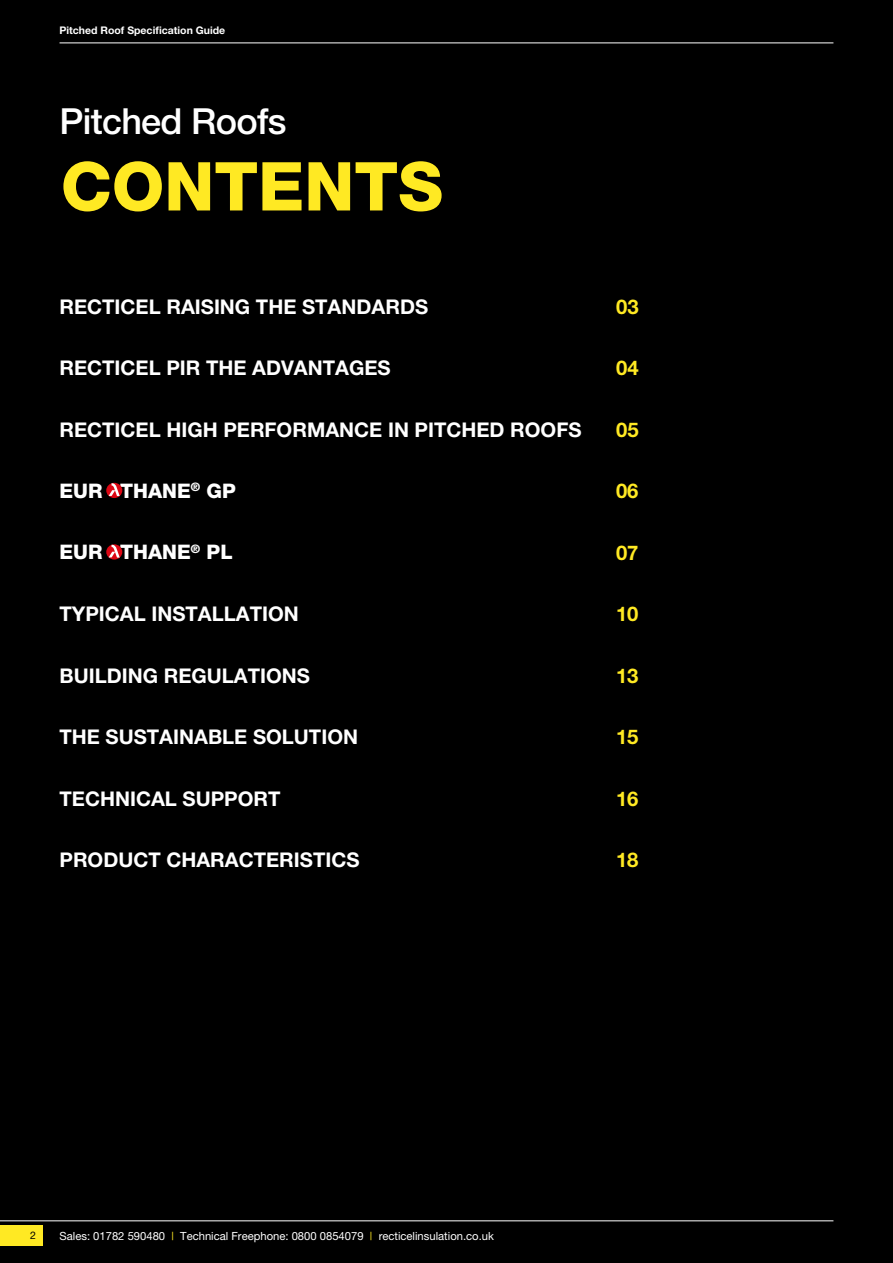
<style>
.page{position:relative;width:893px;height:1263px;background:#000}
.page>*{position:absolute;margin:0;border:0;box-sizing:border-box;transform-origin:0 0}
.t1{font:800 67.5px "Helvetica Neue";color:#ffe923}
.t2{font:500 36px "Helvetica Neue";letter-spacing:-.02em;color:#fff}
.t3{font:700 20.25px "Helvetica Neue";color:#fff}
.t4{font:700 20.25px "Helvetica Neue";color:#ffe923}
.t5{font:800 20.1px "Helvetica Neue";color:#fff}
.t6{font:11.25px "Helvetica Neue";color:#fff}
.t7{font:700 10.5px "Helvetica Neue";color:#fff}
.t8{font:10.5px "Helvetica Neue";color:#000}
.s1{color:#ffe923}
</style>
<div class="page">
<div style="left:0;top:1225px;width:43px;height:21px;background:#ffe923"></div>
<hr style="left:0;top:1220px;width:833px;height:1px;background:#fff">
<hr style="left:60px;top:43px;width:773px;height:1px;background:#fff">
<svg style="left:106px;top:483px;width:16px;height:15px"></svg>
<svg style="left:109px;top:483px;width:11px;height:13px"></svg>
<svg style="left:106px;top:544px;width:16px;height:16px"></svg>
<svg style="left:109px;top:545px;width:11px;height:13px"></svg>
<p class="t7" style="left:60px;top:23px;width:167px">Pitched Roof Specification Guide</p>
<h2 class="t2" style="left:60px;top:100px;width:228px">Pitched Roofs</h2>
<h1 class="t1" style="left:61px;top:146px;width:384px">CONTENTS</h1>
<p class="t3" style="left:60px;top:294px;width:370px">RECTICEL RAISING THE STANDARDS</p>
<p class="t4" style="left:616px;top:294px;width:24px">03</p>
<p class="t3" style="left:60px;top:355px;width:333px">RECTICEL PIR THE ADVANTAGES</p>
<p class="t4" style="left:616px;top:355px;width:24px">04</p>
<p class="t3" style="left:60px;top:417px;width:523px">RECTICEL HIGH PERFORMANCE IN PITCHED ROOFS</p>
<p class="t4" style="left:616px;top:417px;width:24px">05</p>
<p class="t5" style="left:60px;top:479px;width:178px">EUR THANE<sup>®</sup> GP</p>
<p class="t4" style="left:616px;top:478px;width:24px">06</p>
<p class="t5" style="left:60px;top:540px;width:175px">EUR THANE<sup>®</sup> PL</p>
<p class="t4" style="left:616px;top:540px;width:24px">07</p>
<p class="t3" style="left:60px;top:601px;width:241px">TYPICAL INSTALLATION</p>
<p class="t4" style="left:616px;top:601px;width:24px">10</p>
<p class="t3" style="left:60px;top:663px;width:252px">BUILDING REGULATIONS</p>
<p class="t4" style="left:616px;top:663px;width:24px">13</p>
<p class="t3" style="left:60px;top:724px;width:300px">THE SUSTAINABLE SOLUTION</p>
<p class="t4" style="left:616px;top:724px;width:24px">15</p>
<p class="t3" style="left:60px;top:786px;width:222px">TECHNICAL SUPPORT</p>
<p class="t4" style="left:616px;top:786px;width:24px">16</p>
<p class="t3" style="left:60px;top:847px;width:302px">PRODUCT CHARACTERISTICS</p>
<p class="t4" style="left:616px;top:847px;width:24px">18</p>
<p class="t8" style="left:30px;top:1229px;width:7px">2</p>
<p class="t6" style="left:60px;top:1229px;width:436px">Sales: 01782 590480 <span class="s1">|</span> Technical Freephone: 0800 0854079 <span class="s1">|</span> recticelinsulation.co.uk</p>
</div>
